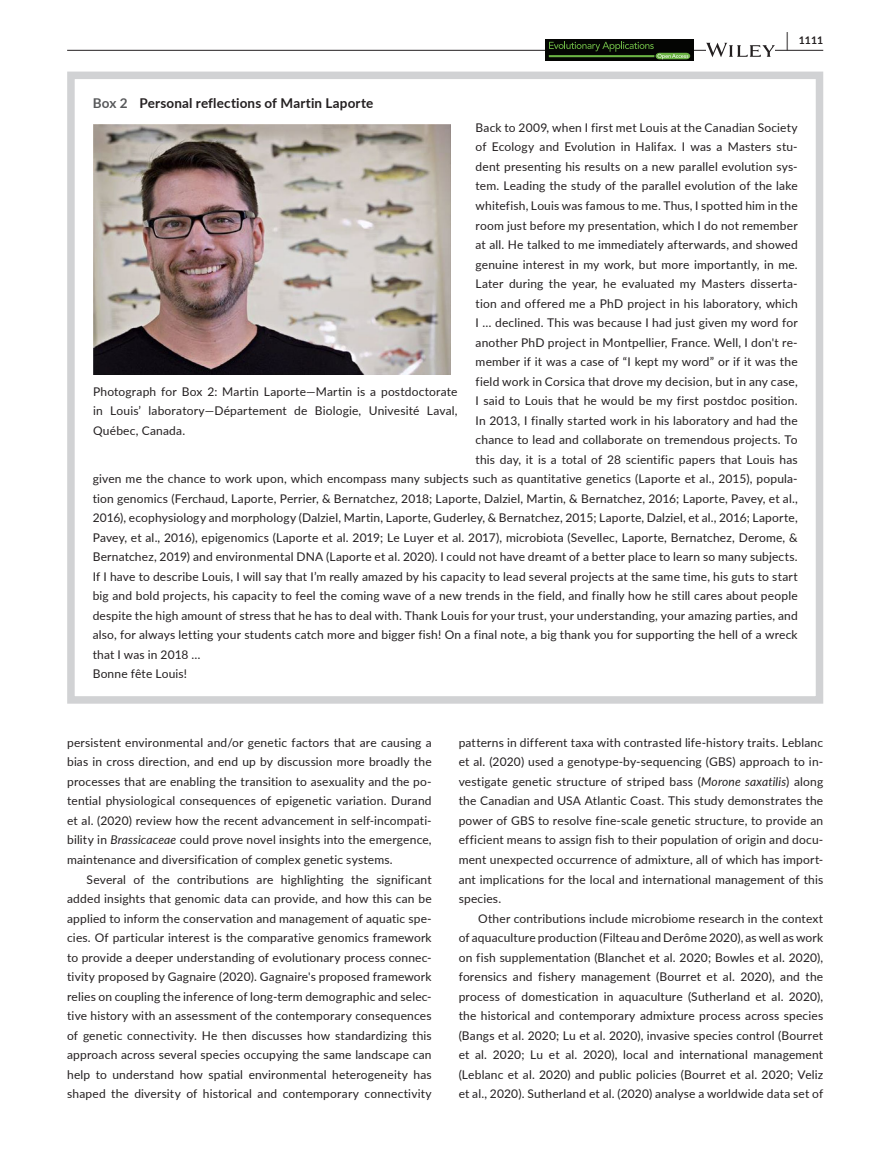
<style>
.page{position:relative;width:893px;height:1174px;background:#fff}
.page>*{position:absolute;margin:0;border:0;box-sizing:border-box;transform-origin:0 0}
.t1{font:700 13.5px "Lato";letter-spacing:.01em;color:#231f20}
.t2{font:12px/19.5px "Lato";letter-spacing:.015em;color:#231f20;text-align:justify}
.t3{font:700 10.5px "Lato";color:#231f20}
.s1{color:#57585a}
.s2{font-size:19.5px}
.s3{font-style:italic}
</style>
<div class="page">
<hr style="left:67px;top:50px;width:756px;height:1px;background:#231f20">
<div style="left:545px;top:40px;width:149px;height:21px;background:#040503"></div>
<svg style="left:549px;top:41px;width:141px;height:18px"></svg>
<svg style="left:706px;top:43px;width:69px;height:14px"></svg>
<div style="left:67px;top:72px;width:756px;height:631px;border:8px solid #d1d2d4"></div>
<img style="left:93px;top:124px;width:357px;height:250px">
<p class="t1" style="left:93px;top:93px;width:282px"><span class="s1">Box 2</span> Personal reflections of Martin Laporte</p>
<p class="t3" style="left:786px;top:33px;width:39px"><span class="s2">|</span> 1111</p>
<p class="t2" style="left:476px;top:117px;width:324px">Back to 2009, when I first met Louis at the Canadian Society</p>
<p class="t2" style="left:476px;top:137px;width:324px">of Ecology and Evolution in Halifax. I was a Masters stu-</p>
<p class="t2" style="left:476px;top:156px;width:324px">dent presenting his results on a new parallel evolution sys-</p>
<p class="t2" style="left:476px;top:176px;width:324px">tem. Leading the study of the parallel evolution of the lake</p>
<p class="t2" style="left:476px;top:195px;width:324px">whitefish, Louis was famous to me. Thus, I spotted him in the</p>
<p class="t2" style="left:476px;top:215px;width:324px">room just before my presentation, which I do not remember</p>
<p class="t2" style="left:476px;top:234px;width:324px">at all. He talked to me immediately afterwards, and showed</p>
<p class="t2" style="left:476px;top:254px;width:324px">genuine interest in my work, but more importantly, in me.</p>
<p class="t2" style="left:476px;top:273px;width:324px">Later during the year, he evaluated my Masters disserta-</p>
<p class="t2" style="left:476px;top:293px;width:324px">tion and offered me a PhD project in his laboratory, which</p>
<p class="t2" style="left:476px;top:312px;width:324px">I … declined. This was because I had just given my word for</p>
<p class="t2" style="left:476px;top:332px;width:324px">another PhD project in Montpellier, France. Well, I don't re-</p>
<p class="t2" style="left:476px;top:351px;width:324px">member if it was a case of “I kept my word” or if it was the</p>
<p class="t2" style="left:476px;top:371px;width:324px">field work in Corsica that drove my decision, but in any case,</p>
<p class="t2" style="left:476px;top:390px;width:324px">I said to Louis that he would be my first postdoc position.</p>
<p class="t2" style="left:476px;top:410px;width:324px">In 2013, I finally started work in his laboratory and had the</p>
<p class="t2" style="left:476px;top:429px;width:324px">chance to lead and collaborate on tremendous projects. To</p>
<p class="t2" style="left:476px;top:449px;width:324px">this day, it is a total of 28 scientific papers that Louis has</p>
<p class="t2" style="left:93px;top:468px;width:706px">given me the chance to work upon, which encompass many subjects such as quantitative genetics (Laporte et al., 2015), popula-</p>
<p class="t2" style="left:93px;top:488px;width:707px">tion genomics (Ferchaud, Laporte, Perrier, &amp; Bernatchez, 2018; Laporte, Dalziel, Martin, &amp; Bernatchez, 2016; Laporte, Pavey, et al.,</p>
<p class="t2" style="left:93px;top:507px;width:706px">2016), ecophysiology and morphology (Dalziel, Martin, Laporte, Guderley, &amp; Bernatchez, 2015; Laporte, Dalziel, et al., 2016; Laporte,</p>
<p class="t2" style="left:93px;top:527px;width:706px">Pavey, et al., 2016), epigenomics (Laporte et al. 2019; Le Luyer et al. 2017), microbiota (Sevellec, Laporte, Bernatchez, Derome, &amp;</p>
<p class="t2" style="left:93px;top:546px;width:707px">Bernatchez, 2019) and environmental DNA (Laporte et al. 2020). I could not have dreamt of a better place to learn so many subjects.</p>
<p class="t2" style="left:93px;top:566px;width:707px">If I have to describe Louis, I will say that I’m really amazed by his capacity to lead several projects at the same time, his guts to start</p>
<p class="t2" style="left:93px;top:585px;width:706px">big and bold projects, his capacity to feel the coming wave of a new trends in the field, and finally how he still cares about people</p>
<p class="t2" style="left:93px;top:605px;width:707px">despite the high amount of stress that he has to deal with. Thank Louis for your trust, your understanding, your amazing parties, and</p>
<p class="t2" style="left:93px;top:624px;width:706px">also, for always letting your students catch more and bigger fish! On a final note, a big thank you for supporting the hell of a wreck</p>
<p class="t2" style="left:93px;top:644px;width:109px">that I was in 2018 …</p>
<p class="t2" style="left:93px;top:663px;width:96px">Bonne fête Louis!</p>
<p class="t2" style="left:93px;top:381px;width:366px">Photograph for Box 2: Martin Laporte—Martin is a postdoctorate in Louis’ laboratory—Département de Biologie, Univesité Laval, Québec, Canada.</p>
<p class="t2" style="left:67px;top:732px;width:366px">persistent environmental and/or genetic factors that are causing a bias in cross direction, and end up by discussion more broadly the processes that are enabling the transition to asexuality and the po&shy;tential physiological consequences of epigenetic variation. Durand et al. (2020) review how the recent advancement in self-incompati&shy;bility in <span class="s3">Brassicaceae</span> could prove novel insights into the emergence, maintenance and diversification of complex genetic systems.</p>
<p class="t2" style="left:67px;top:869px;width:366px;text-indent:20px">Several of the contributions are highlighting the significant added insights that genomic data can provide, and how this can be applied to inform the conservation and management of aquatic spe&shy;cies. Of particular interest is the comparative genomics framework to provide a deeper understanding of evolutionary process connec&shy;tivity proposed by Gagnaire (2020). Gagnaire's proposed framework relies on coupling the inference of long-term demographic and selec&shy;tive history with an assessment of the contemporary consequences of genetic connectivity. He then discusses how standardizing this approach across several species occupying the same landscape can help to understand how spatial environmental heterogeneity has shaped the diversity of historical and contemporary connectivity</p>
<p class="t2" style="left:459px;top:732px;width:366px">patterns in different taxa with contrasted life-history traits. Leblanc et al. (2020) used a genotype-by-sequencing (GBS) approach to in&shy;vestigate genetic structure of striped bass (<span class="s3">Morone saxatilis</span>) along the Canadian and USA Atlantic Coast. This study demonstrates the power of GBS to resolve fine-scale genetic structure, to provide an efficient means to assign fish to their population of origin and docu&shy;ment unexpected occurrence of admixture, all of which has import&shy;ant implications for the local and international management of this species.</p>
<p class="t2" style="left:459px;top:908px;width:366px;text-indent:20px">Other contributions include microbiome research in the context of aquaculture production (Filteau and Derôme 2020), as well as work on fish supplementation (Blanchet et al. 2020; Bowles et al. 2020), forensics and fishery management (Bourret et al. 2020), and the process of domestication in aquaculture (Sutherland et al. 2020), the historical and contemporary admixture process across species (Bangs et al. 2020; Lu et al. 2020), invasive species control (Bourret et al. 2020; Lu et al. 2020), local and international management (Leblanc et al. 2020) and public policies (Bourret et al. 2020; Veliz et al., 2020). Sutherland et al. (2020) analyse a worldwide data set of</p>
</div>
